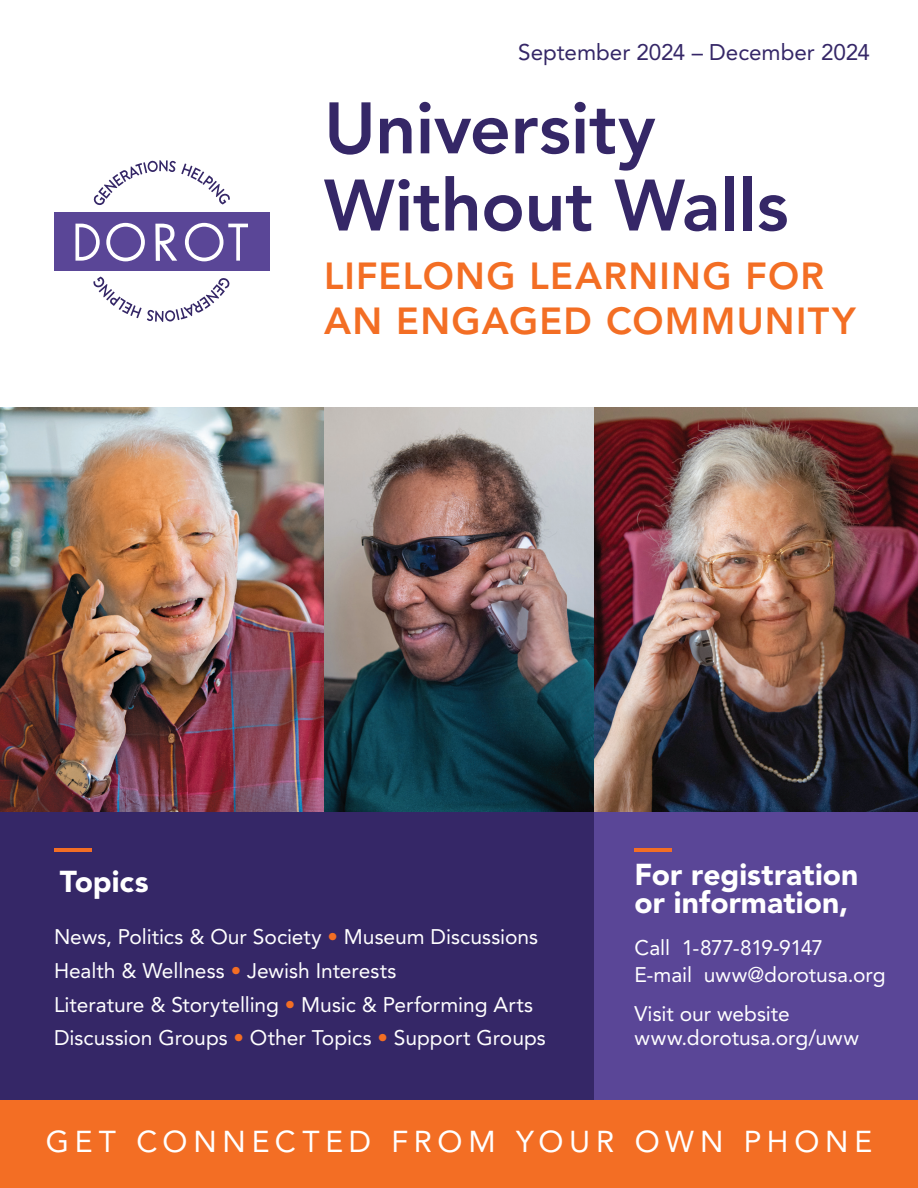
<style>
.page{position:relative;width:918px;height:1188px;background:#fff}
.page>*{position:absolute;margin:0;border:0;box-sizing:border-box;transform-origin:0 0}
.t1{font:800 72px/77.2px "Avenir LT Pro";letter-spacing:-.01em;color:#352767}
.t2{font:800 37.5px/45px "Avenir LT Pro";letter-spacing:.035em;color:#f36e24}
.t3{font:900 30px/28.8px "Avenir LT Pro";color:#fff}
.t4{font:30px "Avenir LT Pro";letter-spacing:.195em;color:#fff}
.t5{font:900 30px "Avenir LT Pro";color:#f36e24;scale:2.5 1}
.t6{font:22.5px "Avenir LT Pro";color:#352767}
.t7{font:21px/33.9px "Avenir LT Pro";color:#fff}
.s1{color:#f36e24}
</style>
<div class="page">
<img style="left:0;top:407px;width:918px;height:405px">
<div style="left:0;top:1099px;width:918px;height:89px;background:#f36e24"></div>
<div style="left:0;top:812px;width:594px;height:287px;background:#352767"></div>
<div style="left:594px;top:812px;width:324px;height:287px;background:#5a4697"></div>
<svg style="left:93px;top:160px;width:137px;height:45px"></svg>
<svg style="left:93px;top:277px;width:137px;height:45px"></svg>
<div style="left:54px;top:212px;width:216px;height:59px;background:#5a4697"></div>
<svg style="left:75px;top:224px;width:25px;height:37px"></svg>
<svg style="left:106px;top:223px;width:39px;height:38px"></svg>
<svg style="left:185px;top:223px;width:63px;height:38px"></svg>
<svg style="left:155px;top:224px;width:22px;height:37px"></svg>
<p class="t6" style="left:518px;top:38px;width:353px">September 2024 – December 2024</p>
<h1 class="t1" style="left:324px;top:90px;width:466px">University<br>Without Walls</h1>
<h2 class="t2" style="left:324px;top:254px;width:533px">LIFELONG LEARNING FOR<br>AN ENGAGED COMMUNITY</h2>
<h3 class="t5" style="left:54px;top:829px;width:16px">–</h3>
<h3 class="t3" style="left:60px;top:867px;width:90px">Topics</h3>
<p class="t7" style="left:54px;top:919px;width:493px">News, Politics &amp; Our Society <span class="s1">•</span> Museum Discussions Health &amp; Wellness <span class="s1">•</span> Jewish Interests<br>Literature &amp; Storytelling <span class="s1">•</span> Music &amp; Performing Arts Discussion Groups <span class="s1">•</span> Other Topics <span class="s1">•</span> Support Groups</p>
<h3 class="t5" style="left:634px;top:829px;width:16px">–</h3>
<h3 class="t3" style="left:634px;top:860px;width:225px">For registration or information,</h3>
<p class="t7" style="left:634px;top:935px;width:253px;line-height:27px">Call 1-877-819-9147<br>E-mail uww@dorotusa.org</p>
<p class="t7" style="left:634px;top:1002px;width:226px;line-height:24px">Visit our website www.dorotusa.org/uww</p>
<h3 class="t4" style="left:46px;top:1123px;width:828px">GET CONNECTED FROM YOUR OWN PHONE</h3>
</div>
